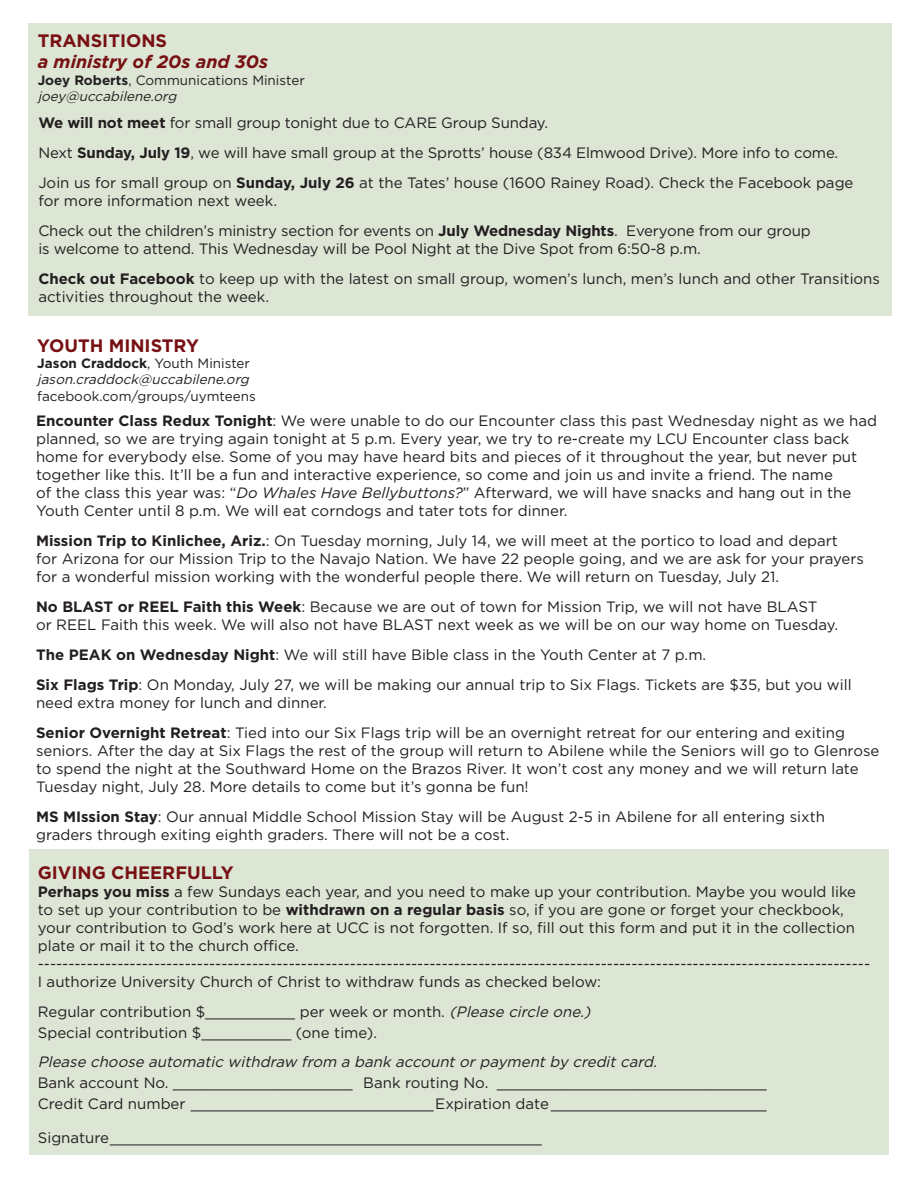
<style>
.page{position:relative;width:918px;height:1188px;background:#fff}
.page>*{position:absolute;margin:0;border:0;box-sizing:border-box;transform-origin:0 0}
.t1{font:700 18px "Gotham";color:#771012}
.t2{font:italic 700 18px "Gotham";color:#771012}
.t3{font:15px/18px "Gotham";color:#231f20}
.t4{font:italic 15px "Gotham";color:#231f20}
.t5{font:13.5px/16.2px "Gotham";color:#231f20}
.t6{font:italic 13.5px/16.2px "Gotham";color:#231f20}
.s1{font-weight:700}
.s2{font-style:italic}
.s3{font-weight:700;font-style:normal}
.s4{font-style:normal}
</style>
<div class="page">
<div style="left:29px;top:849px;width:860px;height:306px;background:#dde5d5"></div>
<div style="left:28px;top:23px;width:864px;height:292px;background:#dde5d5"></div>
<p class="t1" style="left:38px;top:30px;width:131px">TRANSITIONS</p>
<p class="t2" style="left:38px;top:52px;width:232px">a ministry of 20s and 30s</p>
<p class="t5" style="left:38px;top:71px;width:269px"><span class="s1">Joey Roberts</span>, Communications Minister <span class="s2">joey@uccabilene.org</span></p>
<p class="t3" style="left:38px;top:107px;width:817px;line-height:30px"><span class="s1">We will not meet</span> for small group tonight due to CARE Group Sunday.<br>Next <span class="s1">Sunday, July 19</span>, we will have small group at the Sprotts’ house (834 Elmwood Drive). More info to come.<br>Join us for small group on <span class="s1">Sunday, July 26</span> at the Tates’ house (1600 Rainey Road). Check the Facebook page</p>
<p class="t3" style="left:38px;top:185px;width:774px;line-height:30px">for more information next week.<br>Check out the children’s ministry section for events on <span class="s1">July Wednesday Nights</span>. Everyone from our group</p>
<p class="t3" style="left:38px;top:233px;width:843px;line-height:30px">is welcome to attend. This Wednesday will be Pool Night at the Dive Spot from 6:50-8 p.m.<br><span class="s1">Check out Facebook</span> to keep up with the latest on small group, women’s lunch, men’s lunch and other Transitions</p>
<p class="t3" style="left:38px;top:287px;width:232px">activities throughout the week.</p>
<p class="t1" style="left:37px;top:335px;width:163px">YOUTH MINISTRY</p>
<p class="t6" style="left:37px;top:355px;width:216px"><span class="s3">Jason Craddock</span><span class="s4">, Youth Minister </span>jason.craddock@uccabilene.org</p>
<p class="t5" style="left:37px;top:387px;width:220px">facebook.com/groups/uymteens</p>
<p class="t3" style="left:36px;top:411px;width:843px"><span class="s1">Encounter Class Redux Tonight</span>: We were unable to do our Encounter class this past Wednesday night as we had planned, so we are trying again tonight at 5 p.m. Every year, we try to re-create my LCU Encounter class back home for everybody else. Some of you may have heard bits and pieces of it throughout the year, but never put together like this. It’ll be a fun and interactive experience, so come and join us and invite a friend. The name<br>of the class this year was: “<span class="s2">Do Whales Have Bellybuttons?</span>” Afterward, we will have snacks and hang out in the Youth Center until 8 p.m. We will eat corndogs and tater tots for dinner.</p>
<p class="t3" style="left:36px;top:531px;width:829px"><span class="s1">Mission Trip to Kinlichee, Ariz.</span>: On Tuesday morning, July 14, we will meet at the portico to load and depart<br>for Arizona for our Mission Trip to the Navajo Nation. We have 22 people going, and we are ask for your prayers for a wonderful mission working with the wonderful people there. We will return on Tuesday, July 21.</p>
<p class="t3" style="left:36px;top:597px;width:804px"><span class="s1">No BLAST or REEL Faith this Week</span>: Because we are out of town for Mission Trip, we will not have BLAST<br>or REEL Faith this week. We will also not have BLAST next week as we will be on our way home on Tuesday.</p>
<p class="t3" style="left:36px;top:639px;width:817px;line-height:30px"><span class="s1">The PEAK on Wednesday Night</span>: We will still have Bible class in the Youth Center at 7 p.m.<br><span class="s1">Six Flags Trip</span>: On Monday, July 27, we will be making our annual trip to Six Flags. Tickets are $35, but you will</p>
<p class="t3" style="left:36px;top:687px;width:811px;line-height:30px">need extra money for lunch and dinner.<br><span class="s1">Senior Overnight Retreat</span>: Tied into our Six Flags trip will be an overnight retreat for our entering and exiting</p>
<p class="t3" style="left:36px;top:741px;width:845px">seniors. After the day at Six Flags the rest of the group will return to Abilene while the Seniors will go to Glenrose to spend the night at the Southward Home on the Brazos River. It won’t cost any money and we will return late<br>Tuesday night, July 28. More details to come but it’s gonna be fun!</p>
<p class="t3" style="left:36px;top:807px;width:790px"><span class="s1">MS MIssion Stay</span>: Our annual Middle School Mission Stay will be August 2-5 in Abilene for all entering sixth graders through exiting eighth graders. There will not be a cost.</p>
<p class="t1" style="left:38px;top:862px;width:197px">GIVING CHEERFULLY</p>
<p class="t3" style="left:38px;top:883px;width:834px"><span class="s1">Perhaps you miss</span> a few Sundays each year, and you need to make up your contribution. Maybe you would like to set up your contribution to be <span class="s1">withdrawn on a regular basis</span> so, if you are gone or forget your checkbook, your contribution to God’s work here at UCC is not forgotten. If so, fill out this form and put it in the collection plate or mail it to the church office. ---------------------------------------------------------------------------------------------------------------------------------------- I authorize University Church of Christ to withdraw funds as checked below:</p>
<p class="t3" style="left:38px;top:1001px;width:558px;line-height:21px">Regular contribution $__________ per week or month. <span class="s2">(Pleasecircleone.)<br></span>Special contribution $__________ (one time).</p>
<p class="t4" style="left:38px;top:1053px;width:624px">Please choose automatic withdraw from a bank account or payment by credit card.</p>
<p class="t3" style="left:38px;top:1072px;width:731px;line-height:21px">Bank account No. ____________________ Bank routing No. ______________________________<br>Credit Card number ___________________________Expiration date________________________</p>
<p class="t3" style="left:38px;top:1129px;width:506px">Signature________________________________________________</p>
</div>
